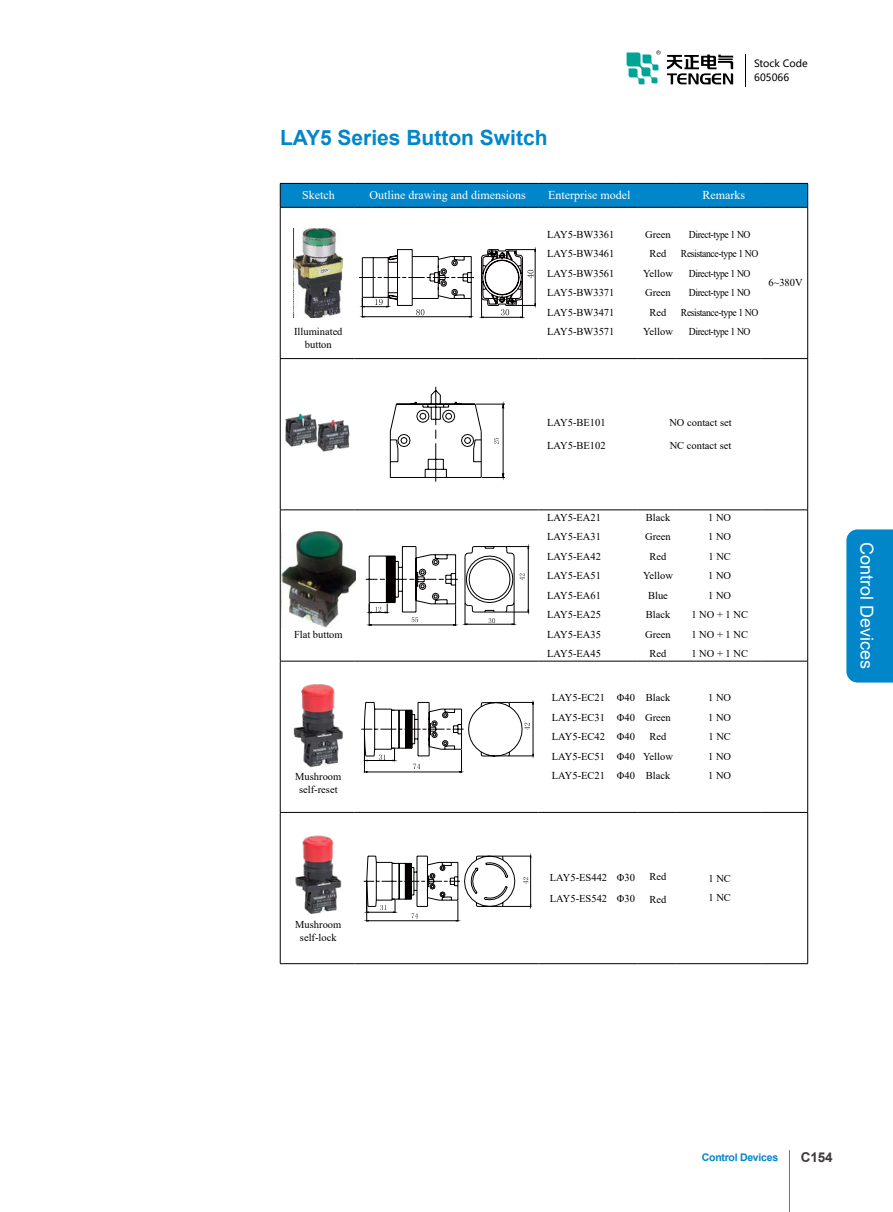
<style>
.page{position:relative;width:893px;height:1212px;background:#fff}
.page>*{position:absolute;margin:0;border:0;box-sizing:border-box;transform-origin:0 0}
.t1{font:700 21px "Arial";color:#0086c9}
.t2{font:18px "Arial";color:#fff}
.t3{font:700 13.5px "Arial";color:#3e3a39}
.t4{font:12px "Times New Roman";color:#fff}
.t5{font:10.5px/19.5px "Times New Roman";color:#000;text-align:center}
.t6{font:10.5px/19.5px "Times New Roman";letter-spacing:-.04em;color:#000;text-align:center;scale:.92 1}
.t7{font:700 10.5px "Arial";letter-spacing:-.025em;color:#0086c9}
.t8{font:9.9px/14px "Microsoft Ya Hei";color:#000}
</style>
<div class="page">
<hr style="left:280px;top:208px;width:1px;height:150px;background:#000">
<hr style="left:280px;top:359px;width:1px;height:151px;background:#000">
<hr style="left:280px;top:661px;width:1px;height:151px;background:#000">
<svg style="left:280px;top:183px;width:528px;height:25px;background:#017cba"></svg>
<hr style="left:638px;top:207px;width:38px;height:1px;background:#000">
<hr style="left:676px;top:207px;width:85px;height:1px;background:#000">
<hr style="left:761px;top:207px;width:47px;height:1px;background:#000">
<hr style="left:807px;top:208px;width:1px;height:150px;background:#000">
<hr style="left:807px;top:359px;width:1px;height:151px;background:#000">
<hr style="left:807px;top:661px;width:1px;height:151px;background:#000">
<hr style="left:280px;top:358px;width:74px;height:1px;background:#000">
<hr style="left:354px;top:358px;width:185px;height:1px;background:#000">
<hr style="left:539px;top:358px;width:73px;height:1px;background:#000">
<svg style="left:612px;top:358px;width:26px;height:1px"></svg>
<hr style="left:638px;top:358px;width:38px;height:1px;background:#000">
<hr style="left:676px;top:358px;width:85px;height:1px;background:#000">
<hr style="left:761px;top:358px;width:47px;height:1px;background:#000">
<hr style="left:280px;top:510px;width:74px;height:1px;background:#000">
<hr style="left:280px;top:510px;width:1px;height:151px;background:#000">
<hr style="left:354px;top:510px;width:185px;height:1px;background:#000">
<hr style="left:539px;top:510px;width:73px;height:1px;background:#000">
<svg style="left:612px;top:510px;width:26px;height:1px"></svg>
<hr style="left:638px;top:510px;width:38px;height:1px;background:#000">
<hr style="left:676px;top:510px;width:85px;height:1px;background:#000">
<hr style="left:761px;top:510px;width:47px;height:1px;background:#000">
<hr style="left:807px;top:510px;width:1px;height:151px;background:#000">
<hr style="left:280px;top:661px;width:74px;height:1px;background:#000">
<hr style="left:354px;top:661px;width:185px;height:1px;background:#000">
<hr style="left:539px;top:661px;width:73px;height:1px;background:#000">
<svg style="left:612px;top:661px;width:26px;height:1px"></svg>
<hr style="left:638px;top:661px;width:38px;height:1px;background:#000">
<hr style="left:676px;top:661px;width:85px;height:1px;background:#000">
<hr style="left:761px;top:661px;width:47px;height:1px;background:#000">
<hr style="left:280px;top:812px;width:74px;height:1px;background:#000">
<hr style="left:280px;top:813px;width:1px;height:150px;background:#000">
<hr style="left:354px;top:812px;width:185px;height:1px;background:#000">
<hr style="left:539px;top:812px;width:73px;height:1px;background:#000">
<svg style="left:612px;top:812px;width:26px;height:1px"></svg>
<hr style="left:638px;top:812px;width:38px;height:1px;background:#000">
<hr style="left:676px;top:812px;width:85px;height:1px;background:#000">
<hr style="left:761px;top:812px;width:47px;height:1px;background:#000">
<hr style="left:807px;top:813px;width:1px;height:150px;background:#000">
<hr style="left:280px;top:963px;width:74px;height:1px;background:#000">
<hr style="left:354px;top:963px;width:185px;height:1px;background:#000">
<hr style="left:539px;top:963px;width:73px;height:1px;background:#000">
<svg style="left:612px;top:963px;width:26px;height:1px"></svg>
<hr style="left:638px;top:963px;width:38px;height:1px;background:#000">
<hr style="left:676px;top:963px;width:85px;height:1px;background:#000">
<hr style="left:761px;top:963px;width:47px;height:1px;background:#000">
<img style="left:294px;top:229px;width:49px;height:89px">
<svg style="left:359px;top:247px;width:177px;height:72px"></svg>
<hr style="left:362px;top:258px;width:1px;height:39px;background:#040000">
<img style="left:285px;top:413px;width:30px;height:34px">
<img style="left:315px;top:419px;width:35px;height:33px">
<svg style="left:390px;top:386px;width:115px;height:96px"></svg>
<img style="left:281px;top:531px;width:75px;height:96px">
<svg style="left:365px;top:544px;width:164px;height:82px"></svg>
<img style="left:293px;top:684px;width:50px;height:84px">
<svg style="left:361px;top:700px;width:173px;height:73px"></svg>
<hr style="left:398px;top:710px;width:1px;height:38px;background:#040000">
<img style="left:295px;top:835px;width:47px;height:79px">
<svg style="left:363px;top:853px;width:169px;height:69px"></svg>
<hr style="left:789px;top:1150px;width:1px;height:62px;background:#727171">
<div style="left:846px;top:529px;width:47px;height:153px;background:#0086c9"></div>
<hr style="left:745px;top:54px;width:1px;height:33px;background:#000">
<svg style="left:627px;top:50px;width:33px;height:34px"></svg>
<svg style="left:667px;top:55px;width:66px;height:29px"></svg>
<p class="t8" style="left:754px;top:56px;width:55px">Stock Code<br>605066</p>
<p class="t1" style="left:280px;top:123px;width:269px">LAY5 Series Button Switch</p>
<p class="t4" style="left:302px;top:187px;width:34px">Sketch</p>
<p class="t4" style="left:369px;top:187px;width:158px">Outline drawing and dimensions</p>
<p class="t4" style="left:548px;top:187px;width:84px">Enterprise model</p>
<p class="t4" style="left:702px;top:187px;width:44px">Remarks</p>
<p class="t5" style="left:294px;top:325px;width:50px;line-height:12.6px">Illuminated button</p>
<p class="t5" style="left:294px;top:624px;width:50px">Flat buttom</p>
<p class="t5" style="left:295px;top:770px;width:48px;line-height:12.6px">Mushroom self-reset</p>
<p class="t5" style="left:295px;top:918px;width:48px;line-height:12.6px">Mushroom self-lock</p>
<p class="t5" style="left:547px;top:224px;width:69px;text-align:justify">LAY5-BW3361<br>LAY5-BW3461<br>LAY5-BW3561<br>LAY5-BW3371<br>LAY5-BW3471<br>LAY5-BW3571</p>
<p class="t5" style="left:643px;top:224px;width:31px">Green<br>Red<br>Yellow<br>Green<br>Red<br>Yellow</p>
<p class="t6" style="left:681px;top:224px;width:86px">Direct-type 1 NO<br>Resistance-type 1 NO<br>Direct-type 1 NO<br>Direct-type 1 NO<br>Resistance-type 1 NO<br>Direct-type 1 NO</p>
<p class="t5" style="left:768px;top:273px;width:36px">6~380V</p>
<p class="t5" style="left:547px;top:411px;width:60px;line-height:22.5px;text-align:left">LAY5-BE101<br>LAY5-BE102</p>
<p class="t5" style="left:669px;top:411px;width:64px;line-height:22.5px;text-align:left">NO contact set<br>NC contact set</p>
<p class="t5" style="left:547px;top:507px;width:55px;text-align:justify">LAY5-EA21<br>LAY5-EA31<br>LAY5-EA42<br>LAY5-EA51<br>LAY5-EA61<br>LAY5-EA25<br>LAY5-EA35<br>LAY5-EA45</p>
<p class="t5" style="left:643px;top:507px;width:31px">Black<br>Green<br>Red<br>Yellow<br>Blue<br>Black<br>Green<br>Red</p>
<p class="t5" style="left:691px;top:507px;width:58px">1 NO<br>1 NO<br>1 NC<br>1 NO<br>1 NO<br>1 NO + 1 NC<br>1 NO + 1 NC<br>1 NO + 1 NC</p>
<p class="t5" style="left:552px;top:688px;width:55px;text-align:justify">LAY5-EC21<br>LAY5-EC31<br>LAY5-EC42<br>LAY5-EC51<br>LAY5-EC21</p>
<p class="t5" style="left:617px;top:688px;width:20px;text-align:justify">Φ40<br>Φ40<br>Φ40<br>Φ40<br>Φ40</p>
<p class="t5" style="left:643px;top:688px;width:31px">Black<br>Green<br>Red<br>Yellow<br>Black</p>
<p class="t5" style="left:708px;top:688px;width:25px;text-align:justify">1 NO 1 NO 1 NC 1 NO 1 NO</p>
<p class="t5" style="left:550px;top:866px;width:59px;line-height:21.6px;text-align:left">LAY5-ES442<br>LAY5-ES542</p>
<p class="t5" style="left:617px;top:866px;width:20px;line-height:21.6px;text-align:left">Φ30<br>Φ30</p>
<p class="t5" style="left:650px;top:865px;width:18px;line-height:22.5px;text-align:left">Red<br>Red</p>
<p class="t5" style="left:708px;top:869px;width:24px;line-height:18.6px;text-align:left">1 NC<br>1 NC</p>
<h2 class="t2" style="left:879px;top:542px;width:129px;rotate:90deg">Control Devices</h2>
<p class="t7" style="left:702px;top:1150px;width:78px">Control Devices</p>
<p class="t3" style="left:801px;top:1147px;width:33px">C154</p>
</div>
